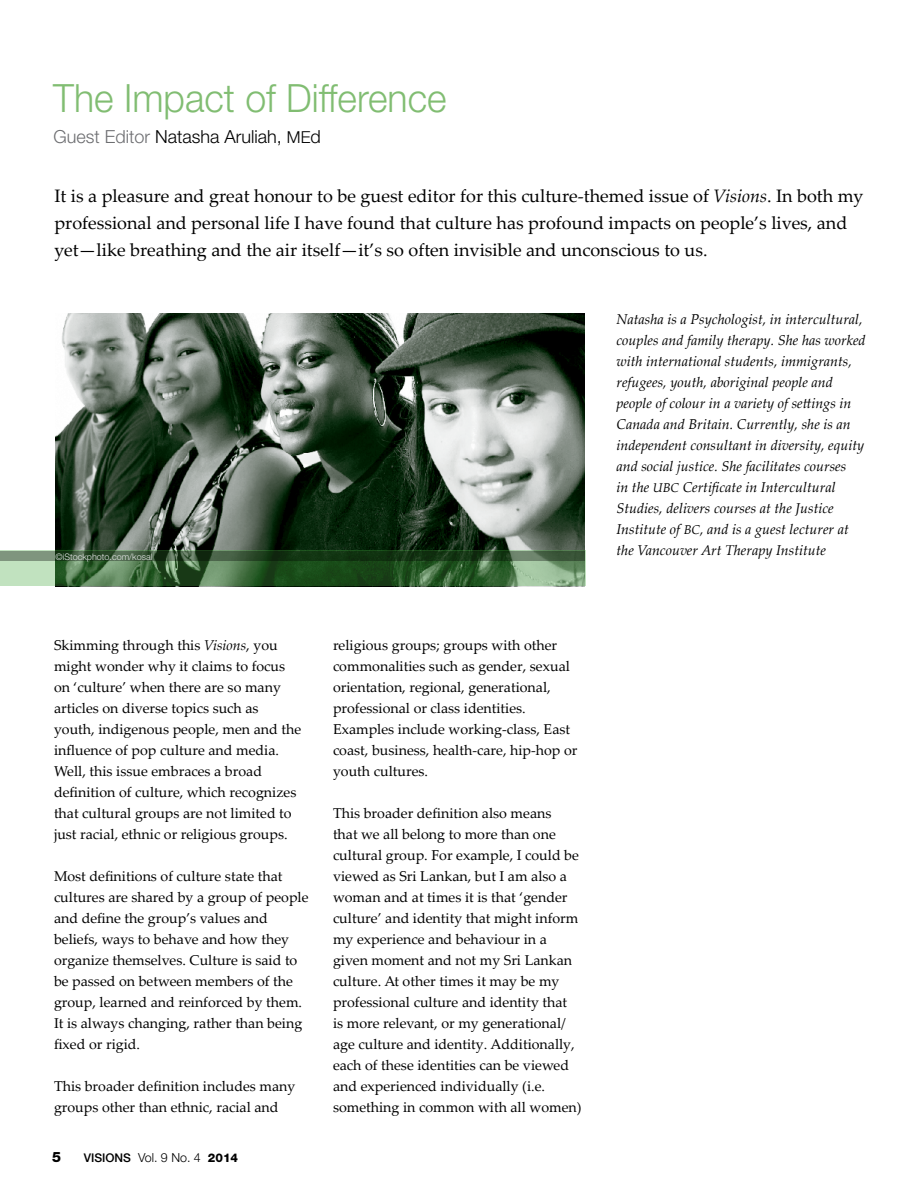
<style>
.page{position:relative;width:918px;height:1188px;background:#fff}
.page>*{position:absolute;margin:0;border:0;box-sizing:border-box;transform-origin:0 0}
.t1{font:300 39px "Helvetica Neue LT Std";color:#81bd72;scale:.96 1}
.t2{font:18px/27px "Palatino Linotype";color:#000}
.t3{font:300 18px "Helvetica Neue LT Std";color:#000}
.t4{font:14.25px/21px "Palatino Linotype";color:#000}
.t5{font:italic 14.25px/21px "Palatino Linotype";color:#000}
.t6{font:800 14.25px "Helvetica Neue LT Std";color:#000}
.t7{font:300 12.45px "Helvetica Neue LT Std";color:#000}
.t8{font:300 9px "Helvetica Neue LT Std";color:#e6e7e8}
.s1{color:#6d6e71}
.s2{font-size:16.5px}
.s3{font-style:italic}
.s4{font-weight:500;font-size:12px}
.s5{font-weight:800;font-size:12px}
.s6{font-size:12.75px}
</style>
<div class="page">
<img style="left:55px;top:313px;width:530px;height:237px">
<svg style="left:0;top:550px;width:585px;height:36px;background:#4e784c"></svg>
<svg style="left:0;top:551px;width:585px;height:10px;background:#324e31"></svg>
<h1 class="t1" style="left:53px;top:74px;width:411px">The Impact of Difference</h1>
<p class="t3" style="left:54px;top:126px;width:269px"><span class="s1">Guest Editor</span> Natasha Aruliah, <span class="s2">ME</span>d</p>
<p class="t2" style="left:54px;top:181px;width:811px">It is a pleasure and great honour to be guest editor for this culture-themed issue of <span class="s3">Visions</span>. In both my professional and personal life I have found that culture has profound impacts on people’s lives, and yet—like breathing and the air itself—it’s so often invisible and unconscious to us.</p>
<p class="t8" style="left:56px;top:551px;width:98px">©iStockphoto.com/kosal</p>
<p class="t4" style="left:54px;top:634px;width:249px">Skimming through this <span class="s3">Visions</span>, you might wonder why it claims to focus on ‘culture’ when there are so many articles on diverse topics such as youth, indigenous people, men and the influence of pop culture and media.<br>Well, this issue embraces a broad definition of culture, which recognizes that cultural groups are not limited to just racial, ethnic or religious groups.</p>
<p class="t4" style="left:54px;top:865px;width:256px">Most definitions of culture state that cultures are shared by a group of people and define the group’s values and beliefs, ways to behave and how they organize themselves. Culture is said to be passed on between members of the group, learned and reinforced by them.<br>It is always changing, rather than being fixed or rigid.</p>
<p class="t4" style="left:54px;top:1075px;width:243px">This broader definition includes many groups other than ethnic, racial and</p>
<p class="t6" style="left:52px;top:1148px;width:10px">5</p>
<p class="t7" style="left:84px;top:1150px;width:156px"><span class="s4">VISIONS</span> Vol. 9 No. 4 <span class="s5">2014</span></p>
<p class="t4" style="left:333px;top:634px;width:246px">religious groups; groups with other commonalities such as gender, sexual orientation, regional, generational, professional or class identities.<br>Examples include working-class, East coast, business, health-care, hip-hop or youth cultures.</p>
<p class="t4" style="left:333px;top:802px;width:250px">This broader definition also means<br>that we all belong to more than one cultural group. For example, I could be viewed as Sri Lankan, but I am also a woman and at times it is that ‘gender culture’ and identity that might inform my experience and behaviour in a given moment and not my Sri Lankan culture. At other times it may be my professional culture and identity that<br>is more relevant, or my generational/ age culture and identity. Additionally, each of these identities can be viewed and experienced individually (i.e. something in common with all women)</p>
<p class="t5" style="left:617px;top:308px;width:251px">Natasha is a Psychologist, in intercultural, couples and family therapy. She has worked with international students, immigrants, refugees, youth, aboriginal people and people of colour in a variety of settings in Canada and Britain. Currently, she is an independent consultant in diversity, equity and social justice. She facilitates courses<br>in the <span class="s6">UBC</span> Certificate in Intercultural Studies, delivers courses at the Justice Institute of <span class="s6">BC</span>, and is a guest lecturer at the Vancouver Art Therapy Institute</p>
</div>
